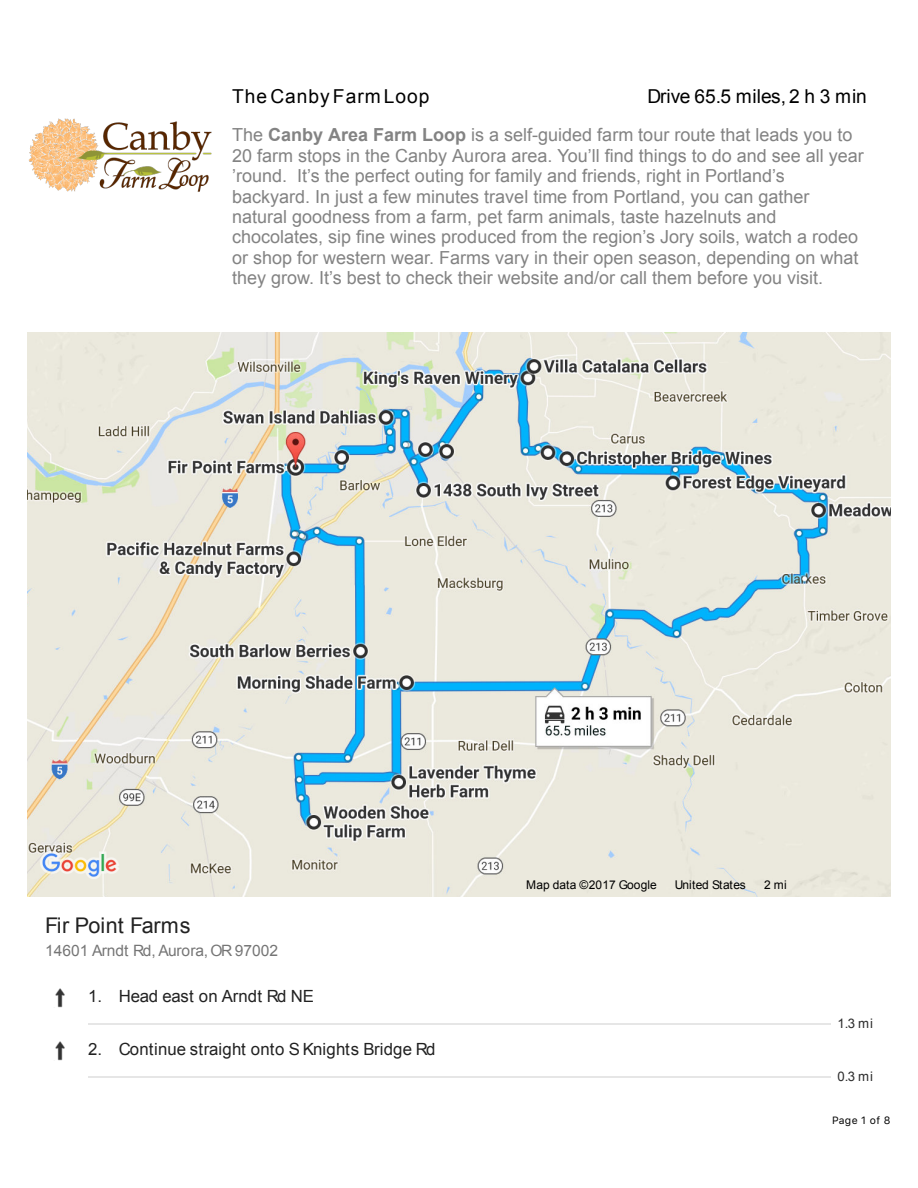
<style>
.page{position:relative;width:918px;height:1188px;background:#fff}
.page>*{position:absolute;margin:0;border:0;box-sizing:border-box;transform-origin:0 0}
.t1{font:21.6px "Arial";color:rgb(0 0 0/.87)}
.t2{font:19.2px "Arial";color:#000}
.t3{font:19.2px "Arial";letter-spacing:.05em;color:#000}
.t4{font:18px/20.4px "Arial";color:#838383}
.t5{font:16.8px "Arial";color:rgb(0 0 0/.87)}
.t6{font:15.6px "Arial";color:rgb(0 0 0/.54)}
.t7{font:13.2px "Arial";color:#2c2c2c}
.t8{font:12px "Arial";letter-spacing:.015em;color:#000}
.t9{font:12px "Arial";letter-spacing:-.005em;color:#000}
.t10{font:10.5px ".SFNS Text";letter-spacing:.03em;color:#000}
.s1{font-weight:700}
</style>
<div class="page">
<img style="left:27px;top:332px;width:864px;height:565px">
<img style="left:40px;top:849px;width:80px;height:31px">
<img style="left:55px;top:989px;width:9px;height:19px">
<img style="left:55px;top:1041px;width:9px;height:19px">
<hr style="left:88px;top:1023px;width:756px;height:1px;background:#e6e6e6">
<div style="left:832px;top:1016px;width:41px;height:16px;background:#fff"></div>
<hr style="left:88px;top:1076px;width:756px;height:1px;background:#e6e6e6">
<div style="left:832px;top:1069px;width:41px;height:15px;background:#fff"></div>
<img style="left:28px;top:118px;width:184px;height:74px">
<p class="t3" style="left:232px;top:89px;width:199px">TheCanbyFarmLoop</p>
<p class="t2" style="left:647px;top:89px;width:221px">Drive 65.5 miles, 2 h 3 min</p>
<p class="t4" style="left:232px;top:126px;width:633px">The <span class="s1">Canby Area Farm Loop</span> is a self-guided farm tour route that leads you to 20 farm stops in the Canby Aurora area. You’ll find things to do and see all year ’round. It’s the perfect outing for family and friends, right in Portland’s backyard. In just a few minutes travel time from Portland, you can gather natural goodness from a farm, pet farm animals, taste hazelnuts and chocolates, sip fine wines produced from the region’s Jory soils, watch a rodeo or shop for western wear. Farms vary in their open season, depending on what they grow. It’s best to check their website and/or call them before you visit.</p>
<p class="t1" style="left:45px;top:918px;width:147px">Fir Point Farms</p>
<p class="t6" style="left:45px;top:945px;width:235px">14601 Arndt Rd,Aurora,OR 97002</p>
<p class="t5" style="left:88px;top:989px;width:227px">1. Head east on Arndt Rd NE</p>
<p class="t5" style="left:88px;top:1042px;width:349px">2. Continue straight onto S Knights Bridge Rd</p>
<p class="t8" style="left:526px;top:880px;width:132px">Map data ©2017 Google</p>
<p class="t9" style="left:675px;top:880px;width:73px">United States</p>
<p class="t8" style="left:764px;top:880px;width:24px">2mi</p>
<p class="t7" style="left:837px;top:1018px;width:37px">1.3 mi</p>
<p class="t7" style="left:837px;top:1071px;width:37px">0.3 mi</p>
<p class="t10" style="left:832px;top:1113px;width:60px">Page 1 of 8</p>
</div>
